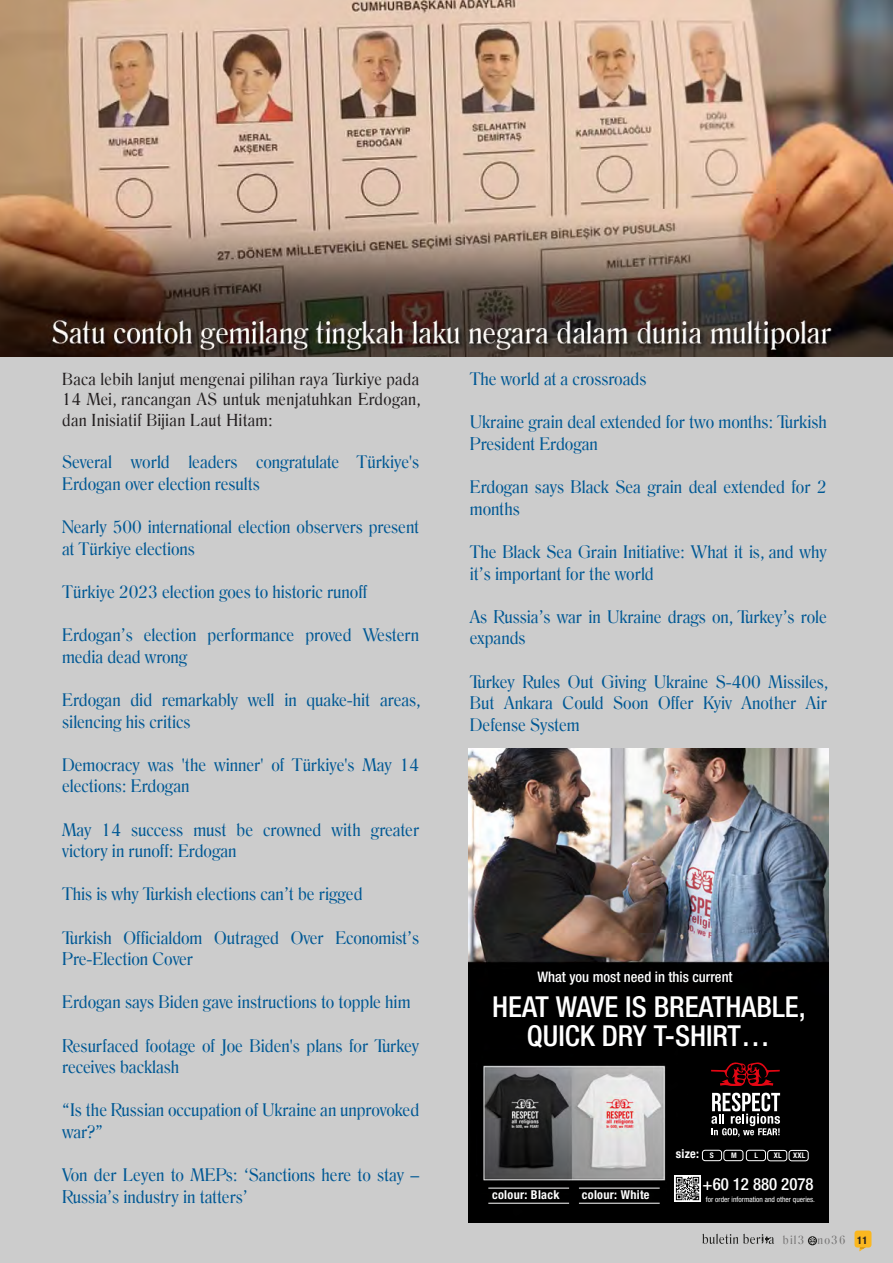
<style>
.page{position:relative;width:893px;height:1263px;background:#fff}
.page>*{position:absolute;margin:0;border:0;box-sizing:border-box;transform-origin:0 0}
.t1{font:500 condensed 28.95px/29px "Helvetica Neue LT Std";color:#fff;text-align:center}
.t2{font:18px/21.6px "Salernomi J";color:#005894}
.t3{font:17.25px/20.7px "Salernomi J";letter-spacing:.02em;color:#231f20;text-align:justify}
.t4{font:500 condensed 16.8px "Helvetica Neue LT Std";color:#fff}
.t5{font:500 condensed 14.55px "Helvetica Neue LT Std";color:#fff}
.t6{font:700 condensed 12.15px "Helvetica Neue LT Std";letter-spacing:.025em;color:#fdfdfd}
.t7{font:12px "Salernomi J";letter-spacing:.1em;color:#757474}
.t8{font:700 condensed 10.5px "Helvetica Neue LT Std";color:#231f20}
.t9{font:700 condensed 7.65px "Helvetica Neue LT Std";color:#fdfdfd}
.t10{font:condensed 7.5px "Helvetica Neue LT Std";color:#fff}
.s1{font-size:7.65px}
</style>
<div class="page">
<img style="left:0;top:0;width:893px;height:358px">
<div style="left:0;top:358px;width:893px;height:905px;background:#ccc"></div>
<svg style="left:859px;top:1247px;width:7px;height:5px"></svg>
<div style="left:854px;top:1230px;width:17px;height:17px;background:#fab720;border-radius:3px"></div>
<img style="left:469px;top:749px;width:359px;height:473px">
<svg style="left:711px;top:1062px;width:69px;height:24px;background:#420105"></svg>
<svg style="left:711px;top:1093px;width:69px;height:44px;background:#606060"></svg>
<hr style="left:488px;top:1203px;width:81px;height:1px;background:#fff">
<hr style="left:488px;top:1188px;width:81px;height:1px;background:#fff">
<hr style="left:579px;top:1203px;width:81px;height:1px;background:#fff">
<hr style="left:579px;top:1188px;width:81px;height:1px;background:#fff">
<div style="left:746px;top:1150px;width:20px;height:11px;border:1px solid #fdfdfd;border-radius:3px"></div>
<div style="left:702px;top:1150px;width:20px;height:11px;border:1px solid #fdfdfd;border-radius:3px"></div>
<div style="left:724px;top:1150px;width:19px;height:11px;border:1px solid #fdfdfd;border-radius:3px"></div>
<div style="left:767px;top:1150px;width:20px;height:11px;border:1px solid #fdfdfd;border-radius:3px"></div>
<div style="left:789px;top:1150px;width:19px;height:11px;border:1px solid #fdfdfd;border-radius:3px"></div>
<img style="left:675px;top:1176px;width:26px;height:25px">
<svg style="left:808px;top:1236px;width:9px;height:9px"></svg>
<svg style="left:809px;top:1237px;width:7px;height:8px"></svg>
<svg style="left:702px;top:1234px;width:72px;height:10px"></svg>
<p class="t3" style="left:62px;top:368px;width:360px">Baca lebih lanjut mengenai pilihan raya Turkiye pada 14 Mei, rancangan AS untuk menjatuhkan Erdogan, dan Inisiatif Bijian Laut Hitam:</p>
<p class="t2" style="left:62px;top:451px;width:359px">Several world leaders congratulate Türkiye's<br>Erdogan over election results</p>
<p class="t2" style="left:62px;top:516px;width:359px">Nearly 500 international election observers present at Türkiye elections</p>
<p class="t2" style="left:62px;top:581px;width:307px">Türkiye 2023 election goes to historic runoff</p>
<p class="t2" style="left:62px;top:624px;width:359px">Erdogan’s election performance proved Western media dead wrong</p>
<p class="t2" style="left:62px;top:689px;width:360px">Erdogan did remarkably well in quake-hit areas, silencing his critics</p>
<p class="t2" style="left:62px;top:753px;width:359px">Democracy was 'the winner' of Türkiye's May 14 elections: Erdogan</p>
<p class="t2" style="left:62px;top:818px;width:359px">May 14 success must be crowned with greater victory in runoff: Erdogan</p>
<p class="t2" style="left:62px;top:883px;width:302px">This is why Turkish elections can’t be rigged</p>
<p class="t2" style="left:62px;top:926px;width:359px">Turkish Officialdom Outraged Over Economist’s<br>Pre-Election Cover</p>
<p class="t2" style="left:62px;top:991px;width:350px">Erdogan says Biden gave instructions to topple him</p>
<p class="t2" style="left:62px;top:1034px;width:359px">Resurfaced footage of Joe Biden's plans for Turkey receives backlash</p>
<p class="t2" style="left:62px;top:1099px;width:359px">“Is the Russian occupation of Ukraine an unprovoked war?”</p>
<p class="t2" style="left:62px;top:1164px;width:359px">Von der Leyen to MEPs: ‘Sanctions here to stay –<br>Russia’s industry in tatters’</p>
<p class="t2" style="left:470px;top:368px;width:178px">The world at a crossroads</p>
<p class="t2" style="left:470px;top:411px;width:359px">Ukraine grain deal extended for two months: Turkish<br>President Erdogan</p>
<p class="t2" style="left:470px;top:476px;width:359px">Erdogan says Black Sea grain deal extended for 2 months</p>
<p class="t2" style="left:470px;top:541px;width:359px">The Black Sea Grain Initiative: What it is, and why it’s important for the world</p>
<p class="t2" style="left:470px;top:605px;width:359px">As Russia’s war in Ukraine drags on, Turkey’s role expands</p>
<p class="t2" style="left:470px;top:670px;width:360px;text-align:justify">Turkey Rules Out Giving Ukraine S-400 Missiles, But Ankara Could Soon Offer Kyiv Another Air Defense System</p>
<p class="t5" style="left:537px;top:968px;width:197px">What you most need in this current</p>
<h1 class="t1" style="left:492px;top:992px;width:315px">HEAT WAVE IS BREATHABLE,<br>QUICK DRY T-SHIRT…</h1>
<p class="t6" style="left:492px;top:1188px;width:69px">colour: Black</p>
<p class="t6" style="left:582px;top:1188px;width:69px">colour: White</p>
<p class="t6" style="left:676px;top:1147px;width:39px">size: <span class="s1">S</span></p>
<p class="t9" style="left:731px;top:1150px;width:7px">M</p>
<p class="t9" style="left:754px;top:1150px;width:5px">L</p>
<p class="t9" style="left:774px;top:1150px;width:9px">XL</p>
<p class="t9" style="left:793px;top:1150px;width:14px">XXL</p>
<p class="t4" style="left:703px;top:1174px;width:112px">+60 12 880 2078</p>
<p class="t10" style="left:706px;top:1195px;width:111px">for order information and other queries.</p>
<p class="t7" style="left:783px;top:1232px;width:64px">bil3 no36</p>
<p class="t8" style="left:857px;top:1233px;width:12px">11</p>
</div>
